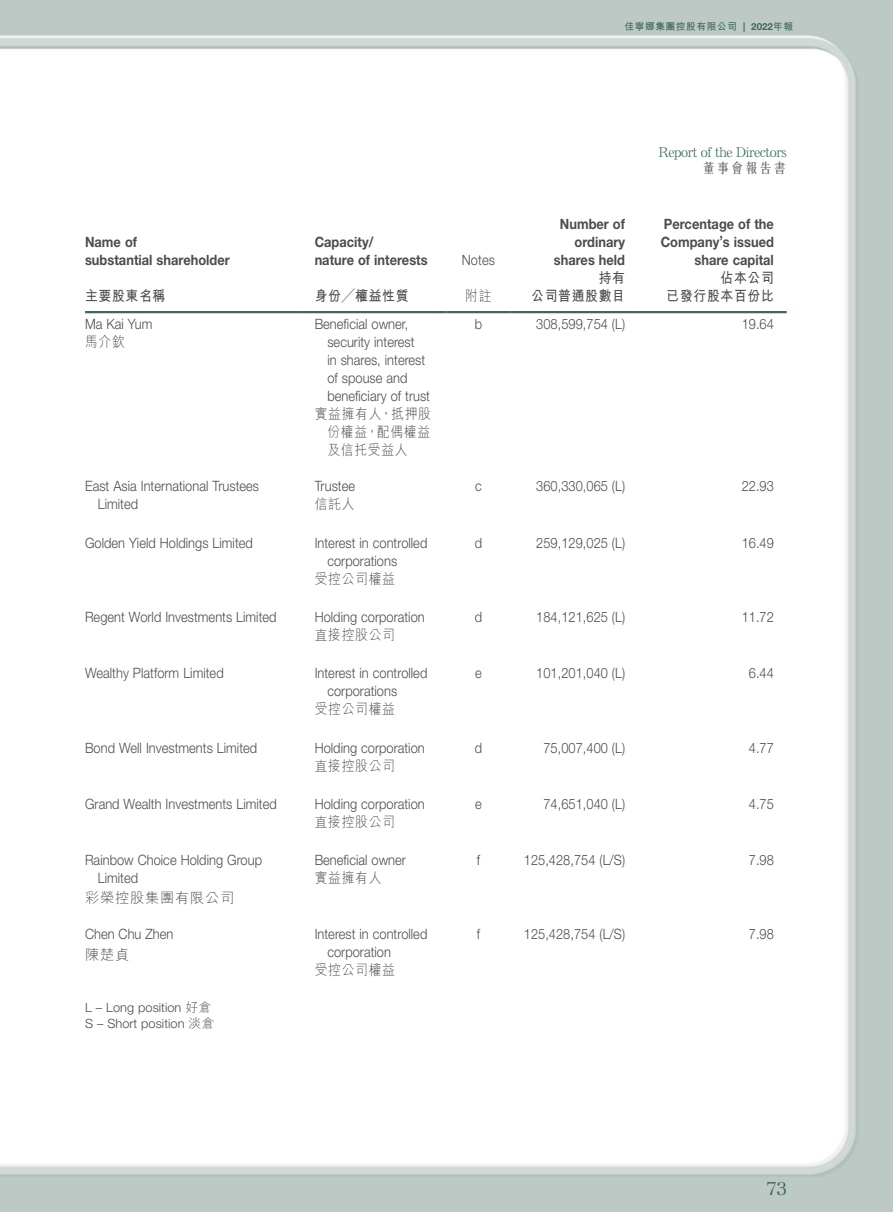
<style>
.page{position:relative;width:893px;height:1212px;background:#fff}
.page>*{position:absolute;margin:0;border:0;box-sizing:border-box;transform-origin:0 0}
.t1{font:500 18px "Else NPL Std";color:#3e685c}
.Body_Text{font:300 14.25px/18px "Helvetica Neue LT Std";letter-spacing:.005em;color:#4b4c4d;scale:.9 1}
.Body_Text-2{font:700 14.25px "Helvetica Neue LT Std";letter-spacing:.005em;color:#4b4c4d;scale:.9 1}
.Body_Text-3{font:300 14.25px/18px "M Hei HK";letter-spacing:.055em;color:#4b4c4d;text-align:justify;scale:.9 1}
.Body_Text-4{font:700 14.25px "M Hei HK";letter-spacing:.055em;color:#4b4c4d;scale:.9 1}
.Body_Text-5{font:300 14.25px "M Hei HK";letter-spacing:.055em;color:#4b4c4d}
.t2{font:300 13.5px "Else NPL Std";letter-spacing:-.02em;color:#3e685c}
.t3{font:500 13.5px "C Song 3 HK";letter-spacing:.055em;color:#6c6d70}
.Notes{font:300 12.75px "Helvetica Neue LT Std";letter-spacing:.005em;color:#4b4c4d}
.t4{font:700 9.75px "M Hei HK";letter-spacing:.055em;color:#3e685c}
.s1{font-family:"Helvetica Neue LT Std"}
.s2{font-family:"M Hei HK"}
</style>
<div class="page">
<img style="left:0;top:0;width:893px;height:1212px">
<hr style="left:85px;top:311px;width:217px;height:2px;background:#3e685c">
<hr style="left:302px;top:311px;width:144px;height:2px;background:#3e685c">
<hr style="left:446px;top:311px;width:64px;height:2px;background:#3e685c">
<hr style="left:510px;top:311px;width:128px;height:2px;background:#3e685c">
<hr style="left:638px;top:311px;width:149px;height:2px;background:#3e685c">
<p class="t4" style="left:625px;top:19px;width:170px">佳寧娜集團控股有限公司 <span class="s1">| 2022</span>年報</p>
<p class="Body_Text-2" style="left:85px;top:233px;width:59px">Name of</p>
<p class="Body_Text-2" style="left:85px;top:251px;width:162px">substantial shareholder</p>
<p class="Body_Text-2" style="left:315px;top:233px;width:67px">Capacity/</p>
<p class="Body_Text-2" style="left:315px;top:251px;width:127px">nature of interests</p>
<p class="Body_Text" style="left:462px;top:250px;width:38px">Notes</p>
<p class="Body_Text-4" style="left:85px;top:285px;width:91px">主要股東名稱</p>
<p class="Body_Text-4" style="left:315px;top:285px;width:106px">身份╱權益性質</p>
<p class="Body_Text-3" style="left:465px;top:286px;width:31px">附註</p>
<p class="Body_Text-2" style="left:560px;top:215px;width:74px">Number of</p>
<p class="Body_Text-2" style="left:574px;top:233px;width:58px">ordinary</p>
<p class="Body_Text-2" style="left:554px;top:251px;width:81px">shares held</p>
<p class="Body_Text-4" style="left:599px;top:267px;width:31px">持有</p>
<p class="Body_Text-4" style="left:531px;top:285px;width:106px">公司普通股數目</p>
<p class="t2" style="left:659px;top:144px;width:129px">Report of the Directors</p>
<p class="t3" style="left:702px;top:161px;width:86px">董事會報告書</p>
<p class="Body_Text-2" style="left:664px;top:215px;width:124px">Percentage of the</p>
<p class="Body_Text-2" style="left:661px;top:233px;width:127px">Company’s issued</p>
<p class="Body_Text-2" style="left:694px;top:251px;width:90px">share capital</p>
<p class="Body_Text-4" style="left:721px;top:267px;width:61px">佔本公司</p>
<p class="Body_Text-4" style="left:667px;top:285px;width:121px">已發行股本百份比</p>
<p class="Body_Text" style="left:85px;top:315px;width:76px">Ma Kai Yum</p>
<p class="Body_Text-3" style="left:85px;top:333px;width:46px">馬介欽</p>
<p class="Body_Text" style="left:327px;top:315px;width:116px;text-indent:-13px">Beneficial owner, security interest<br>in shares, interest of spouse and beneficiary of trust</p>
<p class="Body_Text" style="left:475px;top:315px;width:10px">b</p>
<p class="Body_Text" style="left:536px;top:315px;width:100px">308,599,754 (L)</p>
<p class="Body_Text" style="left:742px;top:315px;width:37px">19.64</p>
<p class="Body_Text-3" style="left:327px;top:405px;width:117px;text-indent:-13px">實益擁有人，抵押股份權益，配偶權益及信托受益人</p>
<p class="Body_Text" style="left:98px;top:477px;width:181px;text-indent:-13px">East Asia International Trustees<br>Limited</p>
<p class="Body_Text" style="left:315px;top:477px;width:46px">Trustee</p>
<p class="Body_Text" style="left:475px;top:477px;width:9px">c</p>
<p class="Body_Text" style="left:536px;top:477px;width:100px">360,330,065 (L)</p>
<p class="Body_Text" style="left:742px;top:477px;width:37px">22.93</p>
<p class="Body_Text-3" style="left:315px;top:495px;width:46px">信託人</p>
<p class="Body_Text" style="left:85px;top:533px;width:188px">Golden Yield Holdings Limited</p>
<p class="Body_Text" style="left:327px;top:533px;width:113px;text-indent:-13px">Interest in controlled corporations</p>
<p class="Body_Text" style="left:475px;top:533px;width:10px">d</p>
<p class="Body_Text" style="left:536px;top:533px;width:100px">259,129,025 (L)</p>
<p class="Body_Text" style="left:742px;top:533px;width:37px">16.49</p>
<p class="Body_Text-3" style="left:315px;top:569px;width:91px">受控公司權益</p>
<p class="Body_Text" style="left:85px;top:608px;width:214px">Regent World Investments Limited</p>
<p class="Body_Text" style="left:315px;top:608px;width:124px">Holding corporation</p>
<p class="Body_Text" style="left:475px;top:608px;width:10px">d</p>
<p class="Body_Text" style="left:536px;top:608px;width:100px">184,121,625 (L)</p>
<p class="Body_Text" style="left:742px;top:608px;width:37px">11.72</p>
<p class="Body_Text-3" style="left:315px;top:625px;width:91px">直接控股公司</p>
<p class="Body_Text" style="left:85px;top:664px;width:156px">Wealthy Platform Limited</p>
<p class="Body_Text" style="left:327px;top:664px;width:113px;text-indent:-13px">Interest in controlled corporations</p>
<p class="Body_Text" style="left:475px;top:664px;width:9px">e</p>
<p class="Body_Text" style="left:536px;top:664px;width:100px">101,201,040 (L)</p>
<p class="Body_Text" style="left:749px;top:664px;width:29px">6.44</p>
<p class="Body_Text-3" style="left:315px;top:700px;width:91px">受控公司權益</p>
<p class="Body_Text" style="left:85px;top:738px;width:193px">Bond Well Investments Limited</p>
<p class="Body_Text" style="left:315px;top:738px;width:124px">Holding corporation</p>
<p class="Body_Text" style="left:475px;top:738px;width:10px">d</p>
<p class="Body_Text" style="left:543px;top:738px;width:92px">75,007,400 (L)</p>
<p class="Body_Text" style="left:749px;top:738px;width:29px">4.77</p>
<p class="Body_Text-3" style="left:315px;top:756px;width:91px">直接控股公司</p>
<p class="Body_Text" style="left:85px;top:794px;width:215px">Grand Wealth Investments Limited</p>
<p class="Body_Text" style="left:315px;top:794px;width:124px">Holding corporation</p>
<p class="Body_Text" style="left:475px;top:794px;width:9px">e</p>
<p class="Body_Text" style="left:543px;top:794px;width:92px">74,651,040 (L)</p>
<p class="Body_Text" style="left:749px;top:794px;width:29px">4.75</p>
<p class="Body_Text-3" style="left:315px;top:812px;width:91px">直接控股公司</p>
<p class="Body_Text" style="left:98px;top:851px;width:184px;text-indent:-13px">Rainbow Choice Holding Group<br>Limited</p>
<p class="Body_Text-5" style="left:85px;top:891px;width:151px">彩榮控股集團有限公司</p>
<p class="Body_Text" style="left:315px;top:851px;width:103px">Beneficial owner</p>
<p class="Body_Text" style="left:477px;top:851px;width:5px">f</p>
<p class="Body_Text" style="left:524px;top:851px;width:114px">125,428,754 (L/S)</p>
<p class="Body_Text" style="left:749px;top:851px;width:29px">7.98</p>
<p class="Body_Text-3" style="left:315px;top:868px;width:76px">實益擁有人</p>
<p class="Body_Text" style="left:85px;top:925px;width:100px">Chen Chu Zhen</p>
<p class="Body_Text-5" style="left:85px;top:947px;width:46px">陳楚貞</p>
<p class="Notes" style="left:85px;top:999px;width:128px">L – Long position <span class="s2">好倉</span></p>
<p class="Notes" style="left:85px;top:1015px;width:131px">S – Short position <span class="s2">淡倉</span></p>
<p class="Body_Text" style="left:327px;top:925px;width:113px;text-indent:-13px">Interest in controlled corporation</p>
<p class="Body_Text" style="left:477px;top:925px;width:5px">f</p>
<p class="Body_Text" style="left:524px;top:925px;width:114px">125,428,754 (L/S)</p>
<p class="Body_Text" style="left:749px;top:925px;width:29px">7.98</p>
<p class="Body_Text-3" style="left:315px;top:961px;width:91px">受控公司權益</p>
<p class="t1" style="left:766px;top:1178px;width:22px">73</p>
</div>
